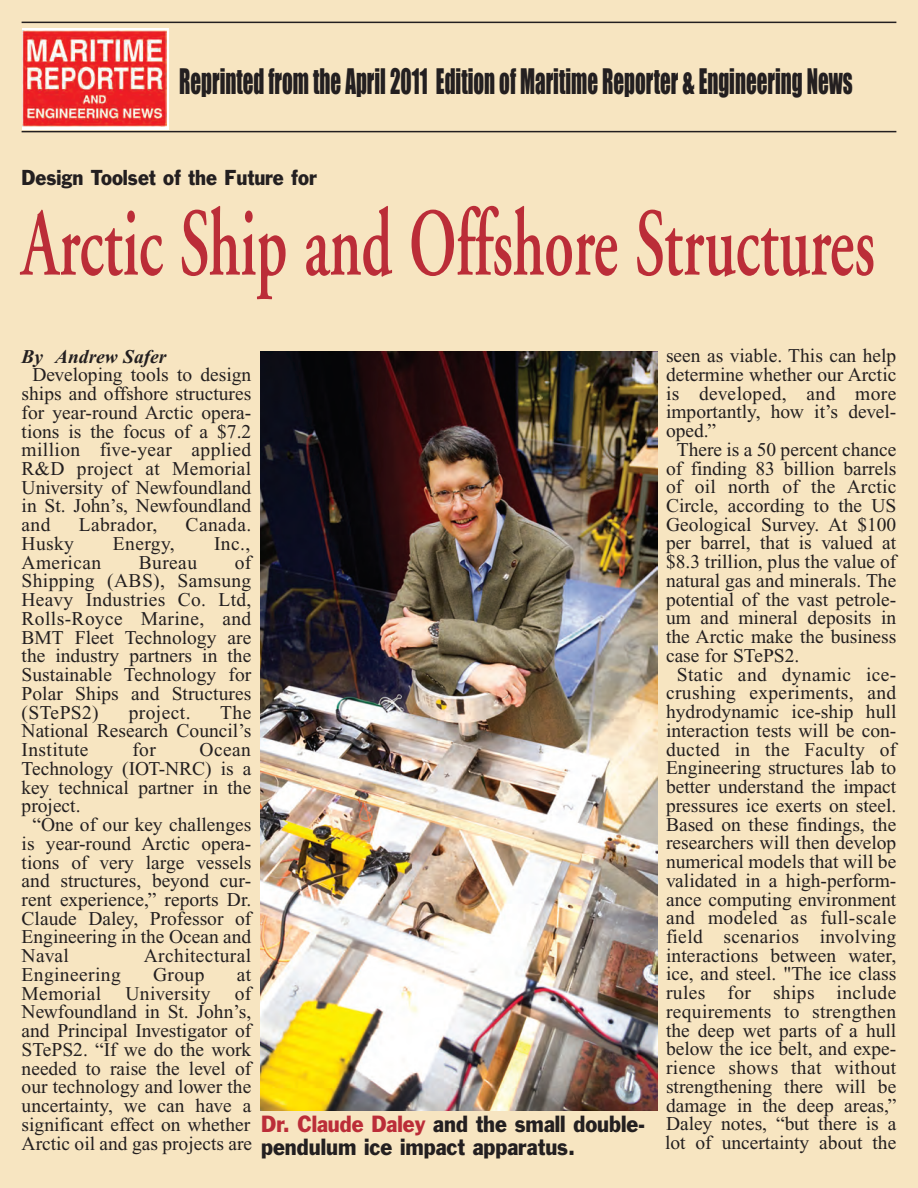
<style>
.page{position:relative;width:918px;height:1188px;background:#f7e5c1}
.page>*{position:absolute;margin:0;border:0;box-sizing:border-box;transform-origin:0 0}
.t1{font:600 96px "Adobe Garamond";color:#bb2d38;scale:.62 1}
.t2{font:32.55px "Impact";color:#231f20;scale:.65 1}
.t3{font:21.6px/22.5px "Franklin Gothic";color:#231f20;scale:.9 1}
.t4{font:19.95px "Franklin Gothic";color:#231f20;scale:.9 1}
.t5{font:19.5px/18.8px "Times New Roman";color:#231f20;text-align:justify}
.t6{font:19.5px "Times New Roman";letter-spacing:.02em;color:#231f20}
.t7{font:italic 700 19.5px "Times New Roman";color:#231f20}
.s1{color:#bb2d38}
</style>
<div class="page">
<svg style="left:22px;top:28px;width:147px;height:102px"></svg>
<img style="left:23px;top:31px;width:143px;height:95px">
<hr style="left:22px;top:131px;width:874px;height:1px;background:#231f20">
<hr style="left:22px;top:22px;width:874px;height:1px;background:#231f20">
<img style="left:260px;top:351px;width:397px;height:760px">
<h2 class="t2" style="left:179px;top:70px;width:1038px">Reprinted from the April 2011 Edition of Maritime Reporter &amp; Engineering News</h2>
<p class="t4" style="left:22px;top:169px;width:330px">Design Toolset of the Future for</p>
<h1 class="t1" style="left:22px;top:205px;width:1378px">Arctic Ship and Offshore Structures</h1>
<p class="t7" style="left:22px;top:349px;width:146px">By Andrew Safer</p>
<p class="t5" style="left:22px;top:367px;width:231px;text-indent:11px">Developing tools to design ships and offshore structures for year-round Arctic opera&shy;tions is the focus of a $7.2 million five-year applied R&amp;D project at Memorial University of Newfoundland in St. John’s, Newfoundland and</p>
<p class="t6" style="left:79px;top:518px;width:80px">Labrador,</p>
<p class="t5" style="left:186px;top:517px;width:67px">Canada.</p>
<p class="t5" style="left:22px;top:536px;width:54px">Husky</p>
<p class="t5" style="left:113px;top:536px;width:63px">Energy,</p>
<p class="t5" style="left:214px;top:536px;width:38px">Inc.,</p>
<p class="t6" style="left:22px;top:555px;width:81px">American</p>
<p class="t5" style="left:139px;top:555px;width:60px">Bureau</p>
<p class="t5" style="left:22px;top:555px;width:231px;text-indent:213px">of Shipping (ABS), Samsung Heavy Industries Co. Ltd, Rolls-Royce Marine, and BMT Fleet Technology are the industry partners in the Sustainable Technology for Polar Ships and Structures (STePS2)</p>
<p class="t5" style="left:22px;top:705px;width:231px;text-indent:199px">The National Research Council’s Institute</p>
<p class="t6" style="left:129px;top:705px;width:63px">project.</p>
<p class="t5" style="left:132px;top:742px;width:25px">for</p>
<p class="t5" style="left:200px;top:742px;width:53px">Ocean</p>
<p class="t5" style="left:22px;top:761px;width:231px">Technology (IOT-NRC) is a</p>
<p class="t5" style="left:22px;top:779px;width:231px">key technical partner in the</p>
<p class="t5" style="left:22px;top:798px;width:61px">project.</p>
<p class="t5" style="left:32px;top:817px;width:220px">“One of our key challenges</p>
<p class="t5" style="left:22px;top:836px;width:231px">is year-round Arctic opera-</p>
<p class="t5" style="left:22px;top:854px;width:231px">tions of very large vessels</p>
<p class="t5" style="left:22px;top:873px;width:231px">and structures, beyond cur-</p>
<p class="t5" style="left:22px;top:892px;width:231px">rent experience,” reports Dr.</p>
<p class="t5" style="left:22px;top:911px;width:231px">Claude Daley, Professor of</p>
<p class="t5" style="left:22px;top:929px;width:231px">Engineering in the Ocean and</p>
<p class="t5" style="left:22px;top:948px;width:49px">Naval</p>
<p class="t6" style="left:144px;top:949px;width:109px">Architectural</p>
<p class="t6" style="left:22px;top:967px;width:101px">Engineering</p>
<p class="t5" style="left:153px;top:967px;width:53px">Group</p>
<p class="t5" style="left:22px;top:967px;width:232px;text-indent:215px">at Memorial University of Newfoundland in St. John’s, and Principal Investigator of STePS2. “If we do the work needed to raise the level of our technology and lower the uncertainty, we can have a significant effect on whether Arctic oil and gas projects are</p>
<p class="t3" style="left:261px;top:1115px;width:428px"><span class="s1">Dr. Claude Daley</span> and the small double&shy;pendulum ice impact apparatus.</p>
<p class="t5" style="left:666px;top:348px;width:232px">seen as viable. This can help</p>
<p class="t5" style="left:666px;top:367px;width:232px">determine whether our Arctic</p>
<p class="t6" style="left:666px;top:386px;width:232px">is developed, and more</p>
<p class="t5" style="left:666px;top:404px;width:232px">importantly, how it’s devel-</p>
<p class="t5" style="left:666px;top:423px;width:52px">oped.”</p>
<p class="t5" style="left:677px;top:442px;width:221px">There is a 50 percent chance</p>
<p class="t5" style="left:666px;top:460px;width:232px">of finding 83 billion barrels</p>
<p class="t5" style="left:666px;top:479px;width:232px">of oil north of the Arctic</p>
<p class="t5" style="left:666px;top:498px;width:232px">Circle, according to the US</p>
<p class="t5" style="left:666px;top:517px;width:232px">Geological Survey. At $100</p>
<p class="t5" style="left:666px;top:535px;width:232px">per barrel, that is valued at</p>
<p class="t5" style="left:666px;top:554px;width:232px">$8.3 trillion, plus the value of</p>
<p class="t5" style="left:666px;top:573px;width:232px">natural gas and minerals. The</p>
<p class="t5" style="left:666px;top:592px;width:232px">potential of the vast petrole-</p>
<p class="t5" style="left:666px;top:610px;width:232px">um and mineral deposits in</p>
<p class="t5" style="left:666px;top:629px;width:232px">the Arctic make the business</p>
<p class="t5" style="left:666px;top:648px;width:135px">case for STePS2.</p>
<p class="t6" style="left:677px;top:667px;width:221px">Static and dynamic ice-</p>
<p class="t6" style="left:666px;top:686px;width:232px">crushing experiments, and</p>
<p class="t5" style="left:666px;top:704px;width:232px">hydrodynamic ice-ship hull</p>
<p class="t5" style="left:666px;top:723px;width:232px">interaction tests will be con-</p>
<p class="t6" style="left:666px;top:742px;width:232px">ducted in the Faculty of</p>
<p class="t5" style="left:666px;top:760px;width:232px">Engineering structures lab to</p>
<p class="t5" style="left:666px;top:779px;width:232px">better understand the impact</p>
<p class="t5" style="left:666px;top:798px;width:232px">pressures ice exerts on steel.</p>
<p class="t5" style="left:666px;top:817px;width:232px">Based on these findings, the</p>
<p class="t5" style="left:666px;top:835px;width:232px">researchers will then develop</p>
<p class="t5" style="left:666px;top:854px;width:232px">numerical models that will be</p>
<p class="t5" style="left:666px;top:873px;width:232px">validated in a high-perform-</p>
<p class="t5" style="left:666px;top:891px;width:232px">ance computing environment</p>
<p class="t6" style="left:666px;top:911px;width:232px">and modeled as full-scale</p>
<p class="t6" style="left:666px;top:929px;width:232px">field scenarios involving</p>
<p class="t5" style="left:666px;top:948px;width:232px">interactions between water,</p>
<p class="t5" style="left:666px;top:966px;width:232px">ice, and steel. "The ice class</p>
<p class="t6" style="left:666px;top:986px;width:232px">rules for ships include</p>
<p class="t5" style="left:666px;top:1004px;width:232px">requirements to strengthen</p>
<p class="t5" style="left:666px;top:1023px;width:232px">the deep wet parts of a hull</p>
<p class="t5" style="left:666px;top:1041px;width:232px">below the ice belt, and expe-</p>
<p class="t6" style="left:666px;top:1061px;width:232px">rience shows that without</p>
<p class="t5" style="left:666px;top:1079px;width:232px">strengthening there will be</p>
<p class="t5" style="left:666px;top:1098px;width:232px">damage in the deep areas,”</p>
<p class="t5" style="left:666px;top:1116px;width:232px">Daley notes, “but there is a</p>
<p class="t5" style="left:665px;top:1135px;width:233px">lot of uncertainty about the</p>
</div>
